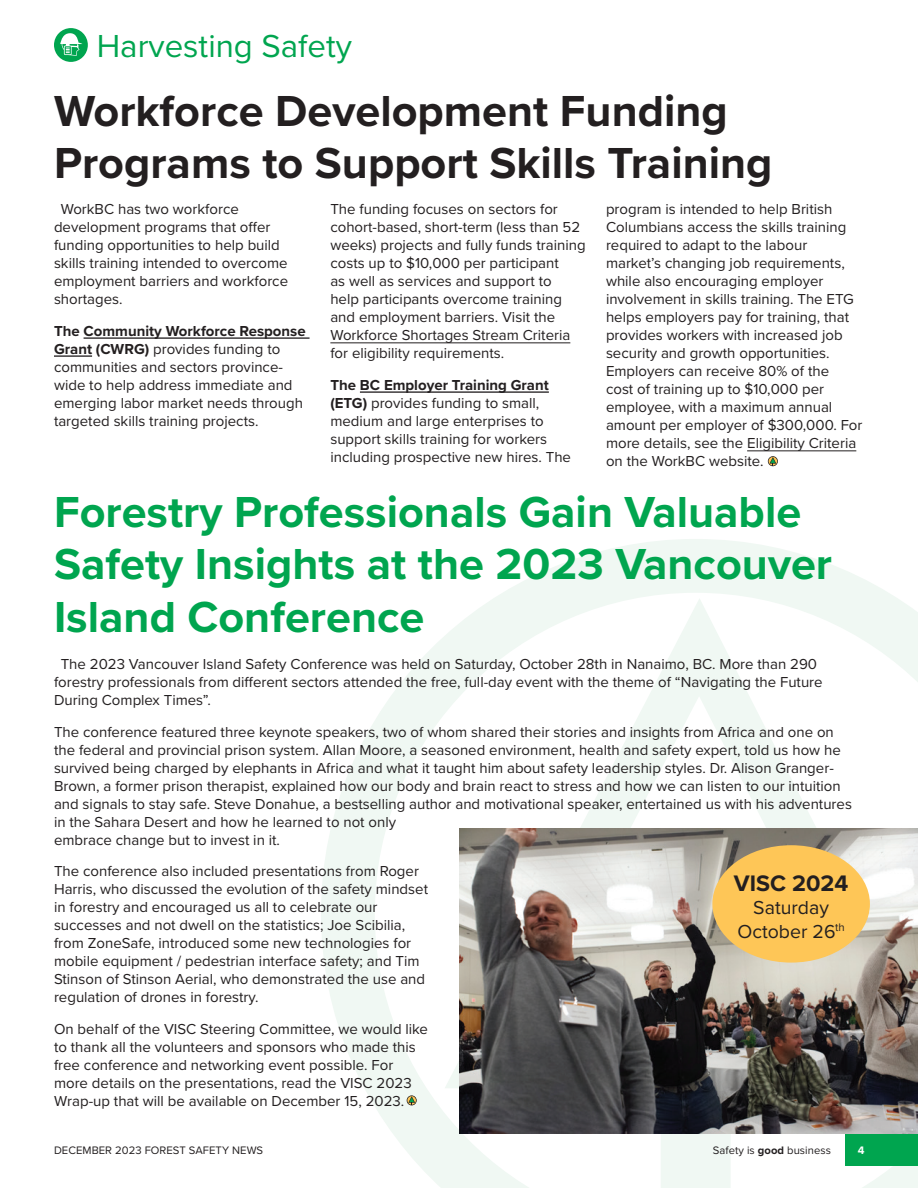
<style>
.page{position:relative;width:918px;height:1188px;background:#fff}
.page>*{position:absolute;margin:0;border:0;box-sizing:border-box;transform-origin:0 0}
.t1{font:700 45px/52.5px "Proxima Nova";color:#00a54f}
.t2{font:700 45px/52.5px "Proxima Nova";color:#231f20}
.t3{font:33px "Proxima Nova";color:#00a54f}
.t4{font:700 23.25px "Proxima Nova";color:#231f20}
.t5{font:19.5px/23.4px "Proxima Nova";color:#231f20;text-align:center}
.t6{font:15px/18px "Proxima Nova";color:#231f20}
.t7{font:11.25px "Proxima Nova";letter-spacing:.005em;color:#231f20}
.t8{font:700 11.25px "Proxima Nova";color:#fff}
.s1{font-weight:700}
</style>
<div class="page">
<svg style="left:321px;top:539px;width:597px;height:649px"></svg>
<svg style="left:54px;top:28px;width:34px;height:34px"></svg>
<svg style="left:407px;top:1095px;width:10px;height:10px"></svg>
<hr style="left:84px;top:337px;width:226px;height:2px;background:#231f20">
<hr style="left:54px;top:355px;width:38px;height:2px;background:#231f20">
<hr style="left:330px;top:342px;width:240px;height:1px;background:#231f20">
<hr style="left:360px;top:391px;width:189px;height:2px;background:#231f20">
<hr style="left:747px;top:450px;width:109px;height:1px;background:#231f20">
<svg style="left:768px;top:456px;width:10px;height:10px"></svg>
<img style="left:459px;top:828px;width:459px;height:306px">
<div style="left:712px;top:845px;width:158px;height:118px;background:#fec657;border-radius:50%"></div>
<div style="left:845px;top:1134px;width:73px;height:32px;background:#00a54f"></div>
<h2 class="t3" style="left:97px;top:22px;width:257px">Harvesting Safety</h2>
<h1 class="t2" style="left:54px;top:84px;width:720px">Workforce Development Funding<br>Programs to Support Skills Training</h1>
<p class="t6" style="left:54px;top:200px;width:236px;text-indent:7px">WorkBC has two workforce development programs that offer funding opportunities to help build skills training intended to overcome employment barriers and workforce shortages.</p>
<p class="t6" style="left:54px;top:321px;width:253px"><span class="s1">The Community Workforce Response Grant (CWRG)</span> provides funding to communities and sectors province&shy;wide to help address immediate and emerging labor market needs through targeted skills training projects.</p>
<p class="t6" style="left:330px;top:200px;width:257px">The funding focuses on sectors for cohort-based, short-term (less than 52 weeks) projects and fully funds training costs up to $10,000 per participant<br>as well as services and support to<br>help participants overcome training and employment barriers. Visit the Workforce Shortages Stream Criteria for eligibility requirements.</p>
<p class="t6" style="left:330px;top:375px;width:242px"><span class="s1">The BC Employer Training Grant (ETG)</span> provides funding to small, medium and large enterprises to support skills training for workers including prospective new hires. The</p>
<p class="t6" style="left:606px;top:200px;width:258px">program is intended to help British Columbians access the skills training required to adapt to the labour market’s changing job requirements, while also encouraging employer involvement in skills training. The ETG helps employers pay for training, that provides workers with increased job security and growth opportunities.<br>Employers can receive 80% of the<br>cost of training up to $10,000 per employee, with a maximum annual amount per employer of $300,000. For more details, see the Eligibility Criteria on the WorkBC website.</p>
<h1 class="t1" style="left:54px;top:484px;width:780px">Forestry Professionals Gain Valuable<br>Safety Insights at the 2023 Vancouver<br>Island Conference</h1>
<p class="t6" style="left:54px;top:655px;width:770px;text-indent:7px">The 2023 Vancouver Island Safety Conference was held on Saturday, October 28th in Nanaimo, BC. More than 290 forestry professionals from different sectors attended the free, full-day event with the theme of “Navigating the Future<br>During Complex Times”.</p>
<p class="t6" style="left:54px;top:722px;width:800px">The conference featured three keynote speakers, two of whom shared their stories and insights from Africa and one on the federal and provincial prison system. Allan Moore, a seasoned environment, health and safety expert, told us how he survived being charged by elephants in Africa and what it taught him about safety leadership styles. Dr. Alison Granger-Brown, a former prison therapist, explained how our body and brain react to stress and how we can listen to our intuition and signals to stay safe. Steve Donahue, a bestselling author and motivational speaker, entertained us with his adventures in the Sahara Desert and how he learned to not only<br>embrace change but to invest in it.</p>
<p class="t6" style="left:54px;top:862px;width:376px">The conference also included presentations from Roger Harris, who discussed the evolution of the safety mindset in forestry and encouraged us all to celebrate our successes and not dwell on the statistics; Joe Scibilia, from ZoneSafe, introduced some new technologies for mobile equipment / pedestrian interface safety; and Tim Stinson of Stinson Aerial, who demonstrated the use and regulation of drones in forestry.</p>
<p class="t6" style="left:54px;top:1019px;width:376px">On behalf of the VISC Steering Committee, we would like to thank all the volunteers and sponsors who made this free conference and networking event possible. For more details on the presentations, read the VISC 2023<br>Wrap-up that will be available on December 15, 2023.</p>
<p class="t7" style="left:54px;top:1142px;width:211px">DECEMBER 2023 FOREST SAFETY NEWS</p>
<p class="t7" style="left:713px;top:1142px;width:120px">Safety is <span class="s1">good</span> business</p>
<h3 class="t4" style="left:734px;top:866px;width:116px">VISC 2024</h3>
<h3 class="t5" style="left:737px;top:895px;width:109px">Saturday<br>October 26<sup>th</sup></h3>
<p class="t8" style="left:858px;top:1142px;width:8px">4</p>
</div>
